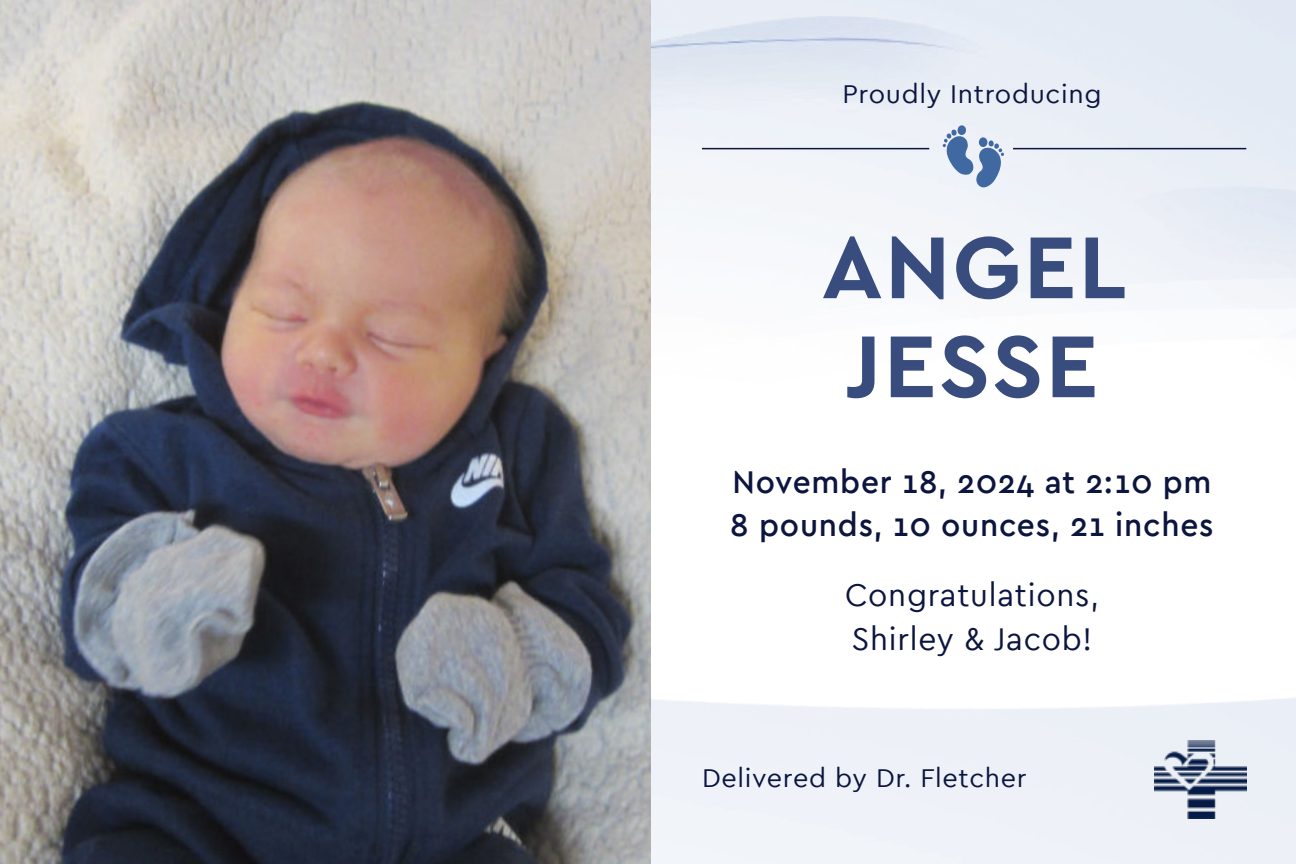
<style>
.page{position:relative;width:1296px;height:864px;background:#fff}
.page>*{position:absolute;margin:0;border:0;box-sizing:border-box;transform-origin:0 0}
.t1{font:700 91.8px/99px "Cera";letter-spacing:.025em;color:#384c7e}
.t2{font:500 33px/43.2px "Cera";letter-spacing:.025em;color:#0b153e;scale:.96 1}
.t3{font:33px/43.2px "Cera";letter-spacing:.025em;color:#0b153e;scale:.96 1}
.t4{font:27px "Cera";letter-spacing:.025em;color:#0b153e}
</style>
<div class="page">
<div style="left:651px;top:698px;width:645px;height:166px;background:#eef2f8"></div>
<img style="left:1155px;top:741px;width:92px;height:77px">
<img style="left:0;top:0;width:651px;height:864px">
<svg style="left:943px;top:125px;width:61px;height:62px;background:#a3b7d2"></svg>
<hr style="left:702px;top:148px;width:227px;height:1px;background:#0b153e">
<hr style="left:1013px;top:148px;width:233px;height:1px;background:#0b153e">
<p class="t4" style="left:842px;top:82px;width:261px">Proudly Introducing</p>
<h1 class="t1" style="left:822px;top:217px;width:306px">ANGEL<br>JESSE</h1>
<p class="t2" style="left:730px;top:462px;width:505px">November 18, 2024 at 2:10 pm<br>8 pounds, 10 ounces, 21 inches</p>
<p class="t3" style="left:845px;top:576px;width:266px">Congratulations,<br>Shirley &amp; Jacob!</p>
<p class="t4" style="left:702px;top:767px;width:326px">Delivered by Dr. Fletcher</p>
</div>
